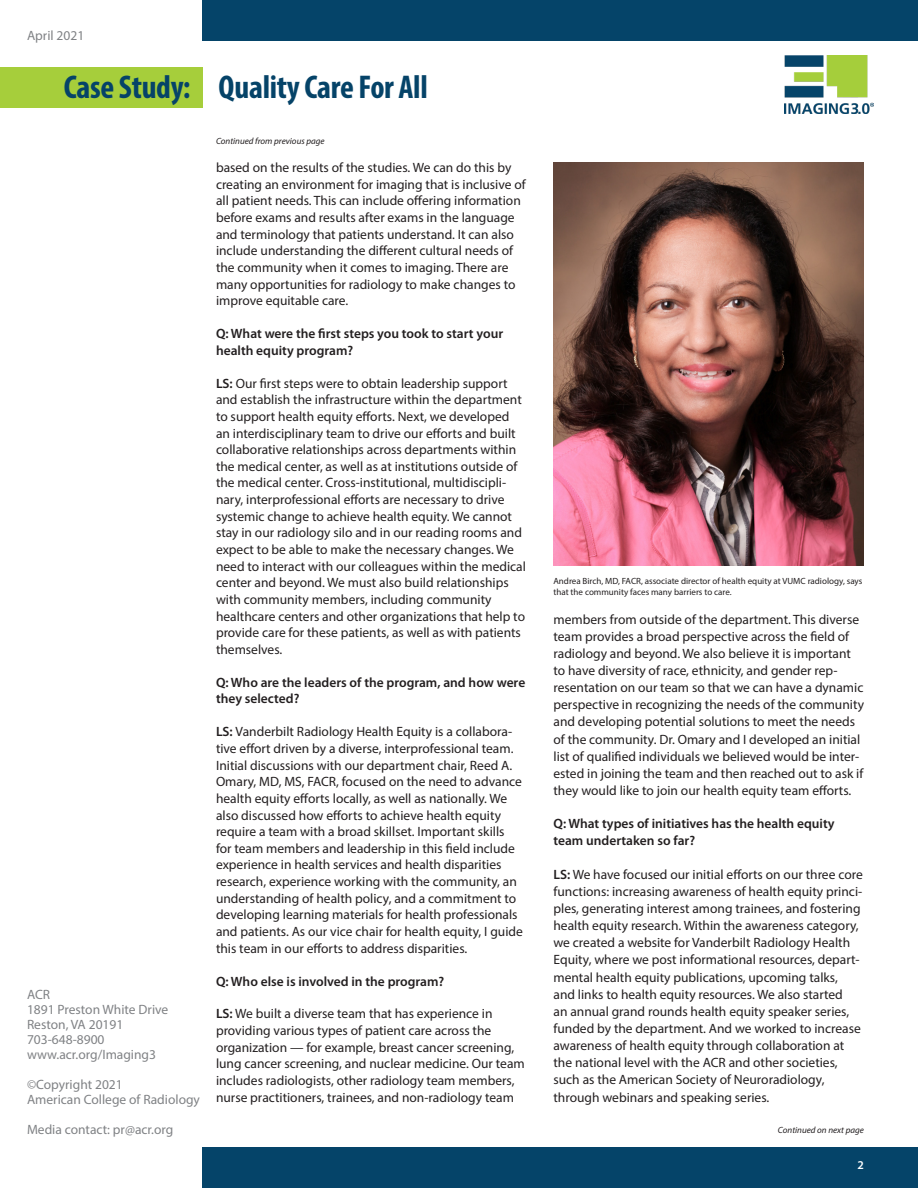
<style>
.page{position:relative;width:918px;height:1188px;background:#fff}
.page>*{position:absolute;margin:0;border:0;box-sizing:border-box;transform-origin:0 0}
.t1{font:700 condensed 33px "Myriad Pro";letter-spacing:-.01em;color:#054368}
.Body{font:13.5px/16.6px "Myriad Pro";color:#231f20}
.Body-2{font:600 13.5px/16.6px "Myriad Pro";color:#231f20}
.t2{font:13.5px/15px "Myriad Pro";color:#808285}
.t3{font:600 12px "Myriad Pro";color:#fff}
.Endnote{font:9px/10.8px "Myriad Pro";color:#231f20}
.Body-3{font:italic 9px "Myriad Pro";color:#231f20}
.s1{font-weight:600}
</style>
<div class="page">
<div style="left:202px;top:0;width:716px;height:40px;background:#054469"></div>
<div style="left:0;top:68px;width:202px;height:40px;background:#a6ce3b"></div>
<div style="left:202px;top:1148px;width:716px;height:40px;background:#054469"></div>
<img style="left:785px;top:55px;width:88px;height:58px">
<img style="left:554px;top:162px;width:309px;height:404px">
<p class="t2" style="left:27px;top:28px;width:59px">April 2021</p>
<h1 class="t1" style="left:64px;top:67px;width:366px">Case Study: Quality Care For All</h1>
<p class="t2" style="left:27px;top:987px;width:143px">ACR<br>1891 Preston White Drive<br>Reston, VA 20191<br>703-648-8900 www.acr.org/Imaging3</p>
<p class="t2" style="left:27px;top:1077px;width:175px">©Copyright 2021<br>American College of Radiology</p>
<p class="t2" style="left:27px;top:1122px;width:148px">Media contact: pr@acr.org</p>
<p class="Body-3" style="left:216px;top:136px;width:110px">Continued from previous page</p>
<p class="Body" style="left:216px;top:159px;width:311px">based on the results of the studies. We can do this by creating an environment for imaging that is inclusive of all patient needs. This can include offering information before exams and results after exams in the language and terminology that patients understand. It can also include understanding the different cultural needs of the community when it comes to imaging. There are many opportunities for radiology to make changes to improve equitable care.</p>
<p class="Body-2" style="left:216px;top:325px;width:289px">Q: What were the first steps you took to start your health equity program?</p>
<p class="Body" style="left:216px;top:375px;width:312px"><span class="s1">LS:</span> Our first steps were to obtain leadership support and establish the infrastructure within the department to support health equity efforts. Next, we developed an interdisciplinary team to drive our efforts and built collaborative relationships across departments within the medical center, as well as at institutions outside of the medical center. Cross-institutional, multidiscipli&shy;nary, interprofessional efforts are necessary to drive systemic change to achieve health equity. We cannot stay in our radiology silo and in our reading rooms and expect to be able to make the necessary changes. We need to interact with our colleagues within the medical center and beyond. We must also build relationships with community members, including community healthcare centers and other organizations that help to provide care for these patients, as well as with patients themselves.</p>
<p class="Body-2" style="left:216px;top:674px;width:311px">Q: Who are the leaders of the program, and how were they selected?</p>
<p class="Body" style="left:216px;top:723px;width:308px"><span class="s1">LS:</span> Vanderbilt Radiology Health Equity is a collabora&shy;tive effort driven by a diverse, interprofessional team.<br>Initial discussions with our department chair, Reed A.<br>Omary, MD, MS, FACR, focused on the need to advance health equity efforts locally, as well as nationally. We also discussed how efforts to achieve health equity require a team with a broad skillset. Important skills for team members and leadership in this field include experience in health services and health disparities research, experience working with the community, an understanding of health policy, and a commitment to developing learning materials for health professionals and patients. As our vice chair for health equity, I guide this team in our efforts to address disparities.</p>
<p class="Body-2" style="left:216px;top:972px;width:230px">Q: Who else is involved in the program?</p>
<p class="Body" style="left:216px;top:1005px;width:310px"><span class="s1">LS:</span> We built a diverse team that has experience in providing various types of patient care across the organization — for example, breast cancer screening, lung cancer screening, and nuclear medicine. Our team includes radiologists, other radiology team members, nurse practitioners, trainees, and non-radiology team</p>
<p class="Endnote" style="left:553px;top:576px;width:310px">Andrea Birch, MD, FACR, associate director of health equity at VUMC radiology, says that the community faces many barriers to care.</p>
<p class="Body" style="left:554px;top:610px;width:312px;line-height:17.1px">members from outside of the department. This diverse team provides a broad perspective across the field of radiology and beyond. We also believe it is important to have diversity of race, ethnicity, and gender rep&shy;resentation on our team so that we can have a dynamic perspective in recognizing the needs of the community and developing potential solutions to meet the needs of the community. Dr. Omary and I developed an initial list of qualified individuals we believed would be inter&shy;ested in joining the team and then reached out to ask if they would like to join our health equity team efforts.</p>
<p class="Body-2" style="left:554px;top:815px;width:283px;line-height:17.1px">Q: What types of initiatives has the health equity team undertaken so far?</p>
<p class="Body" style="left:554px;top:865px;width:311px;line-height:17.1px"><span class="s1">LS:</span> We have focused our initial efforts on our three core functions: increasing awareness of health equity princi&shy;ples, generating interest among trainees, and fostering health equity research. Within the awareness category, we created a website for Vanderbilt Radiology Health Equity, where we post informational resources, depart&shy;mental health equity publications, upcoming talks, and links to health equity resources. We also started<br>an annual grand rounds health equity speaker series, funded by the department. And we worked to increase awareness of health equity through collaboration at the national level with the ACR and other societies, such as the American Society of Neuroradiology, through webinars and speaking series.</p>
<p class="Body-3" style="left:778px;top:1124px;width:88px">Continued on next page</p>
<p class="t3" style="left:858px;top:1157px;width:8px">2</p>
</div>
